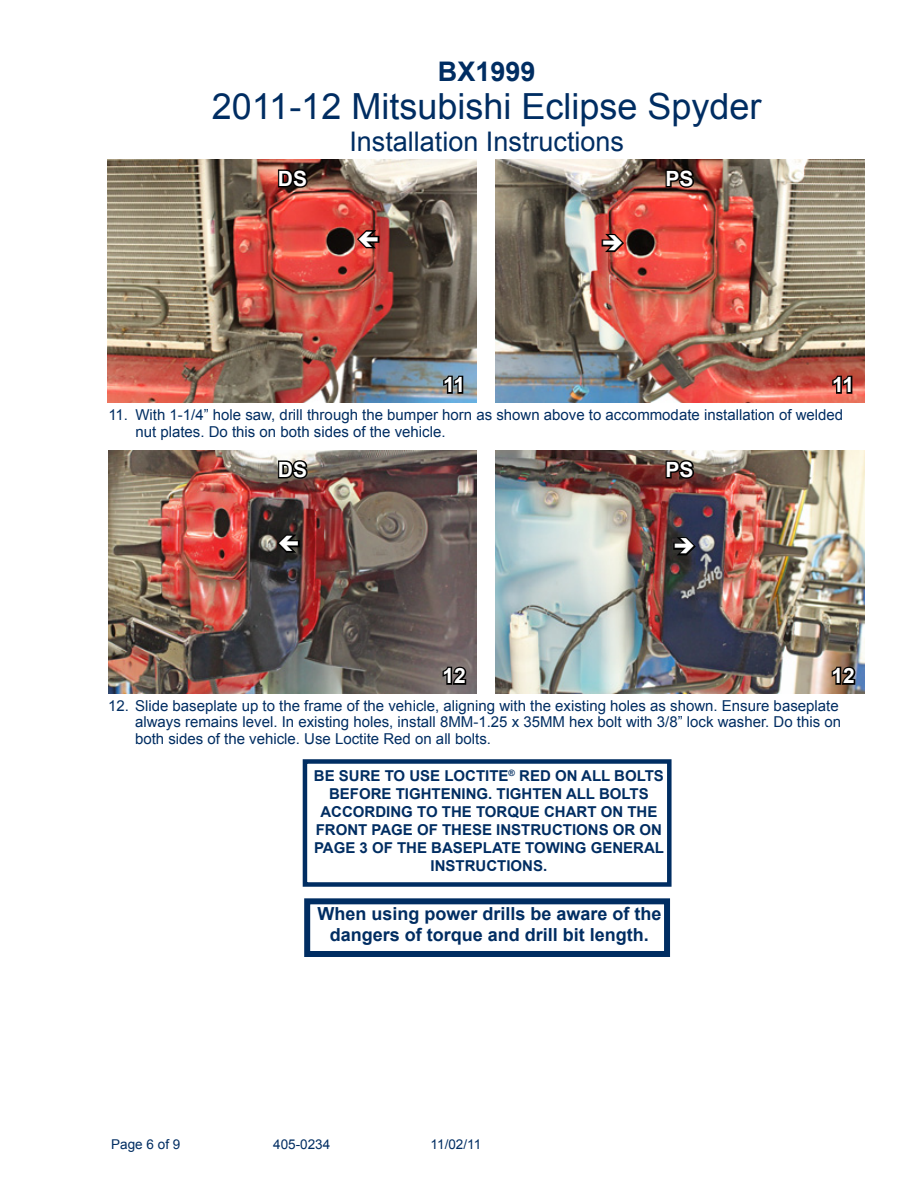
<style>
.page{position:relative;width:918px;height:1188px;background:#fff}
.page>*{position:absolute;margin:0;border:0;box-sizing:border-box;transform-origin:0 0}
.t1{font:36px "Arial";color:#002d62}
.t2{font:27px "Arial";color:#002d62}
.t3{font:700 27px "Arial";color:#002d62}
.t4{font:700 21px "Arial";color:#fff}
.t5{font:700 18px/21.6px "Arial";color:#002d62;text-align:center}
.t6{font:15px/16.5px "Arial";color:#002d62}
.t7{font:700 15px/18px "Arial";color:#002d62;text-align:center}
.t8{font:13.5px "Arial";color:#002d62}
</style>
<div class="page">
<svg style="left:294px;top:693px;width:29px;height:1px"></svg>
<svg style="left:495px;top:693px;width:27px;height:1px"></svg>
<img style="left:108px;top:159px;width:369px;height:243px">
<img style="left:495px;top:159px;width:369px;height:243px">
<svg style="left:276px;top:167px;width:34px;height:22px"></svg>
<svg style="left:664px;top:167px;width:32px;height:22px"></svg>
<div style="left:304px;top:898px;width:366px;height:59px;border:6px solid #002d62"></div>
<svg style="left:442px;top:374px;width:23px;height:21px"></svg>
<svg style="left:831px;top:374px;width:23px;height:21px"></svg>
<img style="left:108px;top:450px;width:369px;height:243px">
<img style="left:495px;top:450px;width:369px;height:243px">
<svg style="left:276px;top:458px;width:34px;height:22px"></svg>
<svg style="left:664px;top:458px;width:32px;height:22px"></svg>
<svg style="left:441px;top:664px;width:28px;height:22px"></svg>
<svg style="left:830px;top:664px;width:28px;height:22px"></svg>
<div style="left:303px;top:759px;width:369px;height:128px;border:4px solid #002d62"></div>
<svg style="left:355px;top:229px;width:26px;height:22px"></svg>
<svg style="left:600px;top:231px;width:26px;height:23px"></svg>
<svg style="left:275px;top:533px;width:26px;height:22px"></svg>
<svg style="left:672px;top:535px;width:26px;height:22px"></svg>
<h2 class="t3" style="left:438px;top:54px;width:99px">BX1999</h2>
<h1 class="t1" style="left:212px;top:83px;width:551px">2011-12 Mitsubishi Eclipse Spyder</h1>
<h2 class="t2" style="left:349px;top:124px;width:276px">Installation Instructions</h2>
<h3 class="t4" style="left:278px;top:165px;width:31px">DS</h3>
<h3 class="t4" style="left:666px;top:165px;width:30px">PS</h3>
<h3 class="t4" style="left:443px;top:371px;width:24px">11</h3>
<h3 class="t4" style="left:832px;top:371px;width:24px">11</h3>
<p class="t6" style="left:135px;top:407px;width:709px;text-indent:-27px">11. With 1-1/4” hole saw, drill through the bumper horn as shown above to accommodate installation of welded nut plates. Do this on both sides of the vehicle.</p>
<h3 class="t4" style="left:278px;top:456px;width:31px">DS</h3>
<h3 class="t4" style="left:666px;top:456px;width:30px">PS</h3>
<h3 class="t4" style="left:442px;top:662px;width:25px">12</h3>
<h3 class="t4" style="left:832px;top:662px;width:25px">12</h3>
<p class="t6" style="left:135px;top:697px;width:708px;text-indent:-27px">12. Slide baseplate up to the frame of the vehicle, aligning with the existing holes as shown. Ensure baseplate always remains level. In existing holes, install 8MM-1.25 x 35MM hex bolt with 3/8” lock washer. Do this on both sides of the vehicle. Use Loctite Red on all bolts.</p>
<p class="t7" style="left:314px;top:768px;width:352px">BE SURE TO USE LOCTITE<sup>®</sup> RED ON ALL BOLTS BEFORE TIGHTENING. TIGHTEN ALL BOLTS ACCORDING TO THE TORQUE CHART ON THE FRONT PAGE OF THESE INSTRUCTIONS OR ON PAGE 3 OF THE BASEPLATE TOWING GENERAL INSTRUCTIONS.</p>
<p class="t5" style="left:317px;top:903px;width:346px">When using power drills be aware of the dangers of torque and drill bit length.</p>
<p class="t8" style="left:111px;top:1136px;width:71px">Page 6 of 9</p>
<p class="t8" style="left:273px;top:1136px;width:59px">405-0234</p>
<p class="t8" style="left:431px;top:1136px;width:52px">11/02/11</p>
</div>
